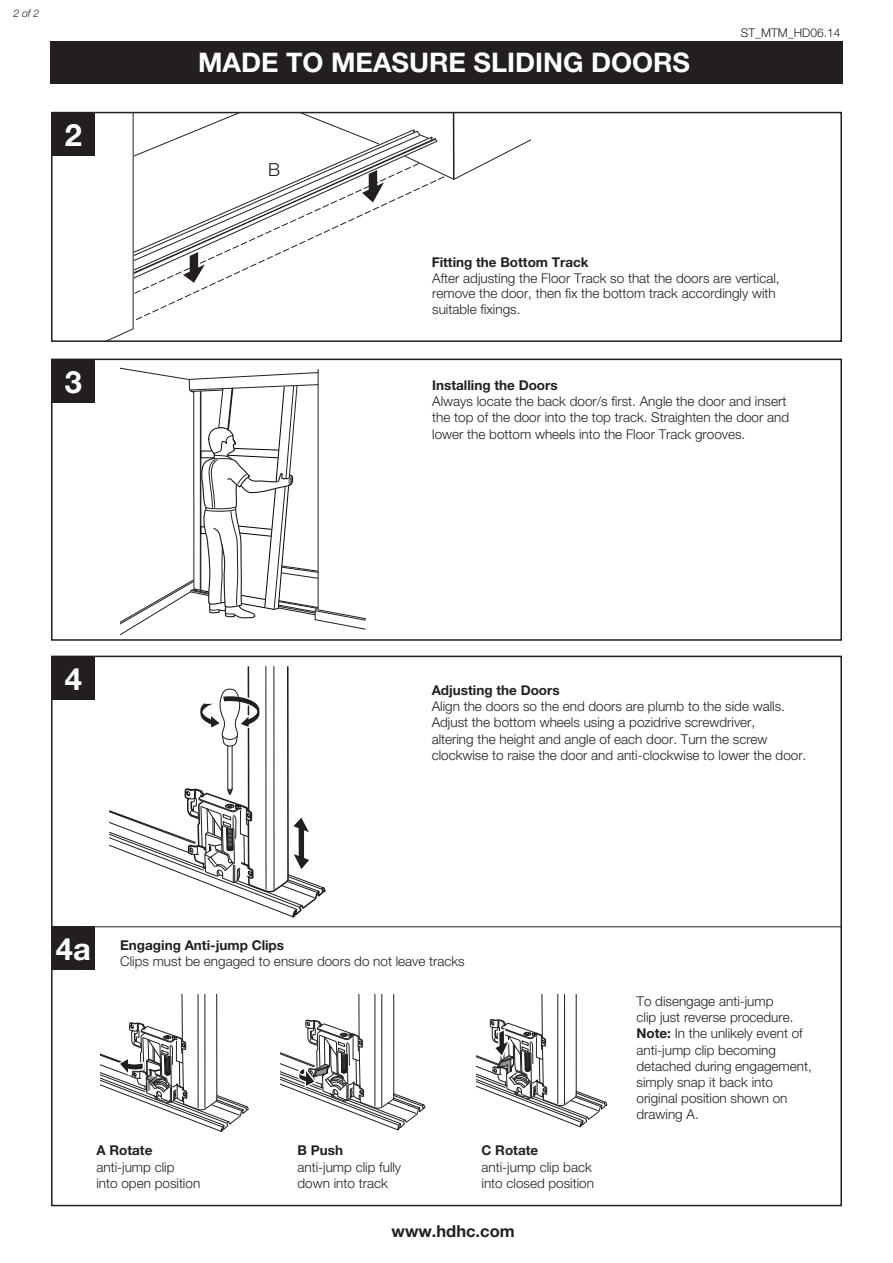
<style>
.page{position:relative;width:893px;height:1263px;background:#fff}
.page>*{position:absolute;margin:0;border:0;box-sizing:border-box;transform-origin:0 0}
.t1{font:700 30.9px "Helvetica Neue LT Std";color:#fff}
.t2{font:700 27px "Helvetica Neue LT Std";color:#fff}
.t3{font:300 18px "Helvetica Neue LT Std";color:#231f20}
.t4{font:700 16.5px "Helvetica Neue LT Std";color:#231f20}
.t5{font:300 13.5px/16.2px "Helvetica Neue LT Std";color:#231f20}
.t6{font:700 13.5px "Helvetica Neue LT Std";color:#231f20}
.t7{font:300 12px "Helvetica Neue LT Std";color:#231f20}
.t8{font:italic 300 10.5px "Helvetica Neue LT Std";color:#231f20}
.s1{font-weight:700}
</style>
<div class="page">
<svg style="left:110px;top:115px;width:422px;height:224px"></svg>
<div style="left:51px;top:112px;width:791px;height:230px;border:2px solid #231f20"></div>
<div style="left:52px;top:113px;width:43px;height:43px;background:#231f20"></div>
<div style="left:51px;top:359px;width:791px;height:282px;border:2px solid #231f20"></div>
<div style="left:52px;top:656px;width:43px;height:44px;background:#231f20"></div>
<div style="left:52px;top:360px;width:43px;height:43px;background:#231f20"></div>
<div style="left:52px;top:926px;width:43px;height:44px;background:#231f20"></div>
<svg style="left:100px;top:666px;width:326px;height:541px"></svg>
<svg style="left:476px;top:995px;width:132px;height:133px"></svg>
<hr style="left:52px;top:926px;width:789px;height:1px;background:#231f20">
<svg style="left:121px;top:361px;width:245px;height:273px"></svg>
<div style="left:51px;top:41px;width:792px;height:43px;background:#231f20"></div>
<p class="t8" style="left:13px;top:7px;width:28px">2 of 2</p>
<h1 class="t1" style="left:65px;top:116px;width:19px">2</h1>
<h1 class="t1" style="left:65px;top:363px;width:19px">3</h1>
<h2 class="t2" style="left:198px;top:46px;width:494px">MADE TO MEASURE SLIDING DOORS</h2>
<h3 class="t3" style="left:268px;top:158px;width:14px">B</h3>
<p class="t6" style="left:432px;top:253px;width:158px">Fitting the Bottom Track</p>
<p class="t7" style="left:741px;top:25px;width:101px">ST_MTM_HD06.14</p>
<p class="t5" style="left:432px;top:270px;width:349px;line-height:15.6px">After adjusting the Floor Track so that the doors are vertical, remove the door, then fix the bottom track accordingly with suitable fixings.</p>
<p class="t6" style="left:432px;top:377px;width:127px">Installing the Doors</p>
<p class="t5" style="left:432px;top:393px;width:358px">Always locate the back door/s first. Angle the door and insert the top of the door into the top track. Straighten the door and lower the bottom wheels into the Floor Track grooves.</p>
<h1 class="t1" style="left:65px;top:659px;width:19px">4</h1>
<p class="t6" style="left:432px;top:682px;width:130px">Adjusting the Doors</p>
<p class="t5" style="left:432px;top:698px;width:376px">Align the doors so the end doors are plumb to the side walls.<br>Adjust the bottom wheels using a pozidrive screwdriver,<br>altering the height and angle of each door. Turn the screw clockwise to raise the door and anti-clockwise to lower the door.</p>
<h1 class="t1" style="left:56px;top:929px;width:36px">4a</h1>
<p class="t6" style="left:120px;top:937px;width:165px">Engaging Anti-jump Clips</p>
<p class="t5" style="left:120px;top:953px;width:346px">Clips must be engaged to ensure doors do not leave tracks</p>
<p class="t5" style="left:636px;top:993px;width:177px">To disengage anti-jump<br>clip just reverse procedure.<br><span class="s1">Note:</span> In the unlikely event of anti-jump clip becoming detached during engagement, simply snap it back into original position shown on drawing A.</p>
<p class="t6" style="left:96px;top:1142px;width:57px">A Rotate</p>
<p class="t5" style="left:96px;top:1158px;width:105px">anti-jump clip<br>into open position</p>
<p class="t6" style="left:297px;top:1142px;width:47px">B Push</p>
<p class="t5" style="left:297px;top:1158px;width:105px">anti-jump clip fully down into track</p>
<p class="t6" style="left:481px;top:1142px;width:58px">C Rotate</p>
<p class="t5" style="left:481px;top:1158px;width:114px">anti-jump clip back into closed position</p>
<p class="t4" style="left:392px;top:1220px;width:125px">www.hdhc.com</p>
</div>
